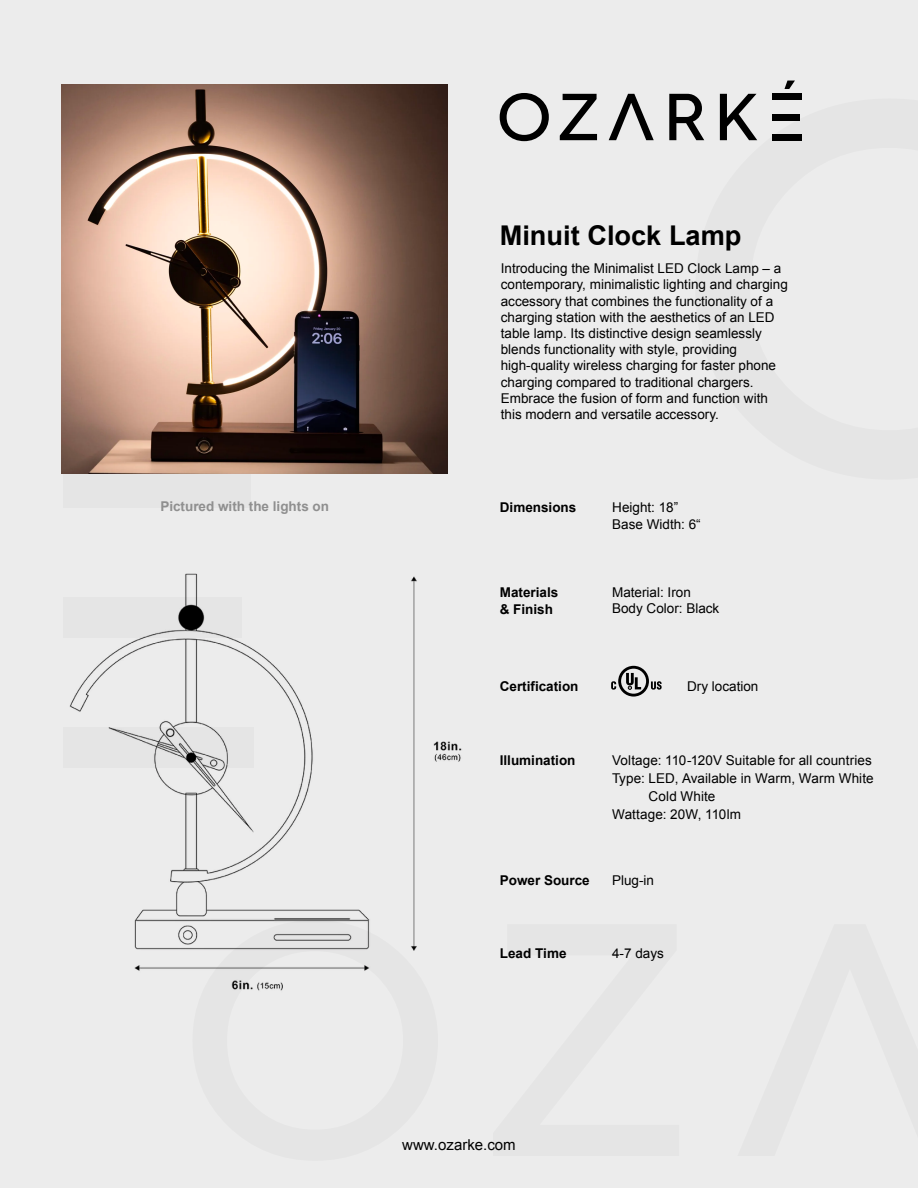
<style>
.page{position:relative;width:918px;height:1188px;background:#ececec}
.page>*{position:absolute;margin:0;border:0;box-sizing:border-box;transform-origin:0 0}
.t1{font:700 27.15px "Arial";color:#000}
.t2{font:15px "Arial";color:#000}
.t3{font:13.5px/16.2px "Arial";color:#000}
.t4{font:700 13.5px/16.2px "Arial";color:#000}
.t5{font:700 13.5px "Arial";color:#8f8f8f}
.s1{color:#ececec}
</style>
<div class="page">
<div style="left:63px;top:467px;width:188px;height:41px;background:#e5e5e5"></div>
<img style="left:61px;top:84px;width:387px;height:390px">
<svg style="left:500px;top:93px;width:49px;height:48px"></svg>
<svg style="left:560px;top:94px;width:37px;height:46px"></svg>
<svg style="left:609px;top:94px;width:45px;height:46px"></svg>
<svg style="left:669px;top:94px;width:35px;height:46px"></svg>
<svg style="left:720px;top:94px;width:37px;height:46px"></svg>
<svg style="left:785px;top:81px;width:10px;height:8px"></svg>
<div style="left:773px;top:94px;width:29px;height:6px;background:#000"></div>
<div style="left:773px;top:134px;width:29px;height:6px;background:#000"></div>
<div style="left:773px;top:114px;width:27px;height:6px;background:#000"></div>
<svg style="left:611px;top:666px;width:51px;height:31px"></svg>
<img style="left:69px;top:573px;width:393px;height:418px">
<p class="t5" style="left:160px;top:497px;width:170px">Pictured with the lights on</p>
<h1 class="t1" style="left:500px;top:218px;width:243px">Minuit Clock Lamp</h1>
<p class="t3" style="left:501px;top:260px;width:289px">Introducing the Minimalist LED Clock Lamp – a contemporary, minimalistic lighting and charging accessory that combines the functionality of a charging station with the aesthetics of an LED table lamp. Its distinctive design seamlessly blends functionality with style, providing high-quality wireless charging for faster phone charging compared to traditional chargers.<br>Embrace the fusion of form and function with this modern and versatile accessory.</p>
<p class="t4" style="left:500px;top:500px;width:78px">Dimensions</p>
<p class="t3" style="left:612px;top:500px;width:90px">Height: 18”<br>Base Width: 6“</p>
<p class="t4" style="left:500px;top:585px;width:60px">Materials &amp; Finish</p>
<p class="t3" style="left:612px;top:584px;width:109px">Material: Iron<br>Body Color: Black</p>
<p class="t4" style="left:500px;top:679px;width:80px">Certification</p>
<p class="t3" style="left:687px;top:678px;width:73px">Dry location</p>
<p class="t4" style="left:500px;top:753px;width:77px">Illumination</p>
<p class="t3" style="left:612px;top:752px;width:263px;line-height:18px">Voltage: 110-120V Suitable for all countries<br>Type: LED, Available in Warm, Warm White<br><span class="s1">Type:</span> Cold White<br>Wattage: 20W, 110lm</p>
<p class="t4" style="left:500px;top:872px;width:92px">Power Source</p>
<p class="t3" style="left:612px;top:872px;width:44px">Plug-in</p>
<p class="t4" style="left:500px;top:945px;width:68px">Lead Time</p>
<p class="t3" style="left:612px;top:945px;width:53px">4-7 days</p>
<p class="t2" style="left:402px;top:1135px;width:115px">www.ozarke.com</p>
</div>
